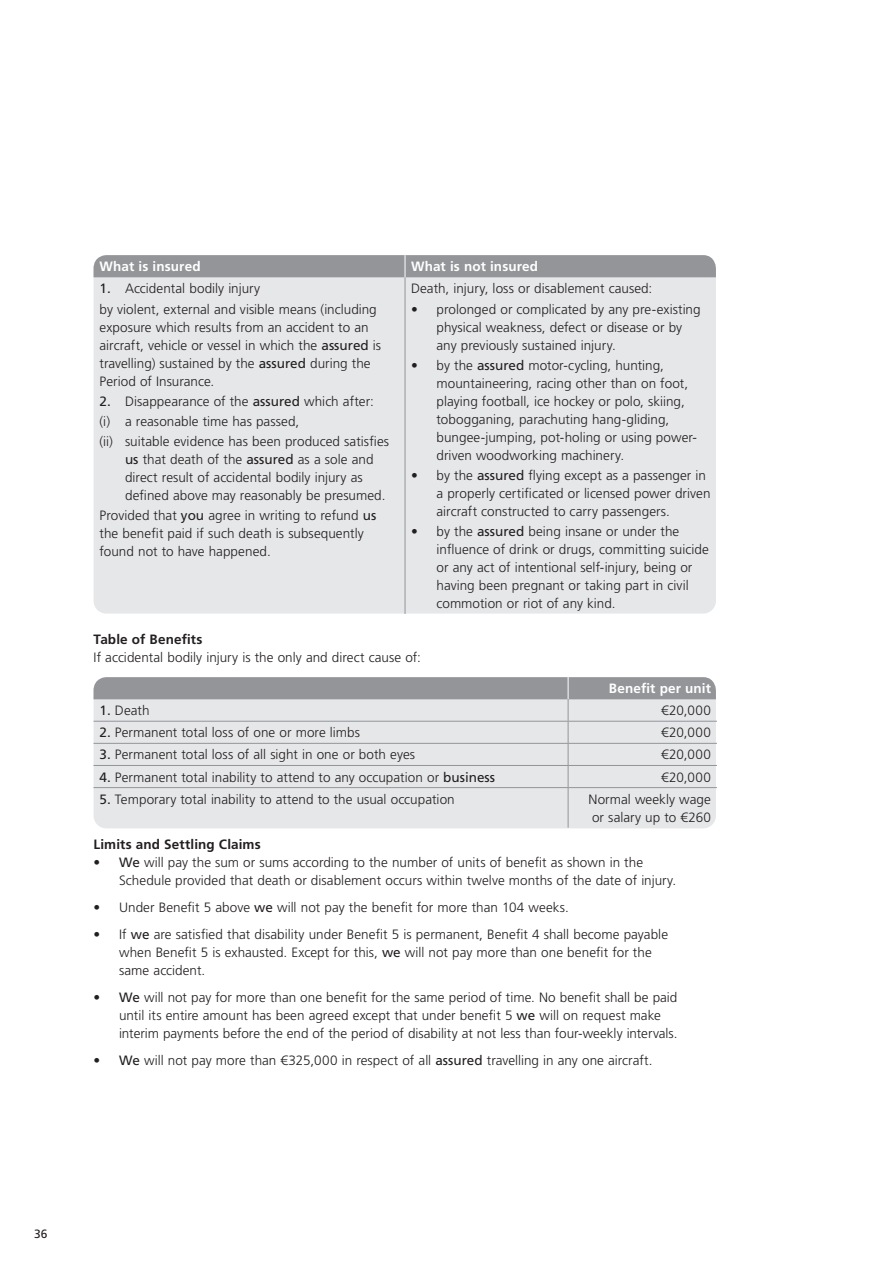
<style>
.page{position:relative;width:893px;height:1263px;background:#fff}
.page>*{position:absolute;margin:0;border:0;box-sizing:border-box;transform-origin:0 0}
.t1{font:300 13.5px/18px "Frutiger LT Std";color:#231f20}
.t2{font:700 13.5px "Frutiger LT Std";letter-spacing:.01em;color:#fff}
.t3{font:700 13.5px "Frutiger LT Std";letter-spacing:.01em;color:#231f20}
.t4{font:12px "Frutiger LT Std";color:#231f20}
.s1{font-weight:400}
</style>
<div class="page">
<div style="left:94px;top:255px;width:622px;height:358px;background:#e6e7e9;border-radius:13px"></div>
<div style="left:94px;top:677px;width:622px;height:151px;background:#e6e7e9;border-radius:13px"></div>
<hr style="left:405px;top:277px;width:1px;height:337px;background:#939598">
<div style="left:94px;top:255px;width:622px;height:22px;background:#939598"></div>
<hr style="left:568px;top:721px;width:149px;height:1px;background:#939598">
<hr style="left:568px;top:743px;width:149px;height:1px;background:#939598">
<hr style="left:568px;top:765px;width:149px;height:1px;background:#939598">
<hr style="left:94px;top:787px;width:474px;height:1px;background:#939598">
<hr style="left:568px;top:787px;width:149px;height:1px;background:#939598">
<hr style="left:568px;top:788px;width:1px;height:40px;background:#939598">
<svg style="left:94px;top:677px;width:622px;height:110px"></svg>
<p class="t2" style="left:100px;top:259px;width:103px">What is insured</p>
<p class="t2" style="left:411px;top:259px;width:129px">What is not insured</p>
<p class="t1" style="left:100px;top:279px;width:279px;line-height:20.1px"><span class="s1">1.</span> Accidental bodily injury<br>by violent, external and visible means (including</p>
<p class="t1" style="left:100px;top:318px;width:283px">exposure which results from an accident to an aircraft, vehicle or vessel in which the <span class="s1">assured</span> is travelling) sustained by the <span class="s1">assured</span> during the Period of Insurance.</p>
<p class="t1" style="left:100px;top:391px;width:291px;line-height:20.1px"><span class="s1">2.</span> Disappearance of the <span class="s1">assured</span> which after:<br>(i) a reasonable time has passed,<br>(ii) suitable evidence has been produced satisfies</p>
<p class="t1" style="left:125px;top:450px;width:262px"><span class="s1">us</span> that death of the <span class="s1">assured</span> as a sole and direct result of accidental bodily injury as defined above may reasonably be presumed.</p>
<p class="t1" style="left:100px;top:507px;width:278px">Provided that <span class="s1">you</span> agree in writing to refund <span class="s1">us </span>the benefit paid if such death is subsequently found not to have happened.</p>
<p class="t1" style="left:411px;top:280px;width:243px">Death, injury, loss or disablement caused:</p>
<p class="t1" style="left:437px;top:300px;width:266px;text-indent:-26px">• prolonged or complicated by any pre-existing physical weakness, defect or disease or by any previously sustained injury.</p>
<p class="t1" style="left:437px;top:356px;width:262px;text-indent:-26px">• by the <span class="s1">assured</span> motor-cycling, hunting, mountaineering, racing other than on foot, playing football, ice hockey or polo, skiing, tobogganing, parachuting hang-gliding, bungee-jumping, pot-holing or using power&shy;driven woodworking machinery.</p>
<p class="t1" style="left:437px;top:466px;width:275px;text-indent:-26px">• by the <span class="s1">assured</span> flying except as a passenger in a properly certificated or licensed power driven aircraft constructed to carry passengers.</p>
<p class="t1" style="left:437px;top:522px;width:274px;text-indent:-26px">• by the <span class="s1">assured</span> being insane or under the influence of drink or drugs, committing suicide or any act of intentional self-injury, being or having been pregnant or taking part in civil commotion or riot of any kind.</p>
<p class="t3" style="left:94px;top:631px;width:110px">Table of Benefits</p>
<p class="t1" style="left:94px;top:648px;width:329px">If accidental bodily injury is the only and direct cause of:</p>
<p class="t2" style="left:609px;top:680px;width:103px">Benefit per unit</p>
<p class="t1" style="left:100px;top:702px;width:52px"><span class="s1">1.</span> Death</p>
<p class="t1" style="left:661px;top:702px;width:51px">€20,000</p>
<p class="t1" style="left:100px;top:724px;width:262px"><span class="s1">2.</span> Permanent total loss of one or more limbs</p>
<p class="t1" style="left:661px;top:724px;width:51px">€20,000</p>
<p class="t1" style="left:100px;top:746px;width:317px"><span class="s1">3.</span> Permanent total loss of all sight in one or both eyes</p>
<p class="t1" style="left:661px;top:746px;width:51px">€20,000</p>
<p class="t1" style="left:100px;top:768px;width:397px"><span class="s1">4.</span> Permanent total inability to attend to any occupation or <span class="s1">business</span></p>
<p class="t1" style="left:661px;top:768px;width:51px">€20,000</p>
<p class="t1" style="left:100px;top:790px;width:357px"><span class="s1">5.</span> Temporary total inability to attend to the usual occupation</p>
<p class="t1" style="left:588px;top:790px;width:124px">Normal weekly wage or salary up to €260</p>
<p class="t3" style="left:94px;top:836px;width:169px">Limits and Settling Claims</p>
<p class="t1" style="left:119px;top:853px;width:559px;text-indent:-26px">• <span class="s1">We</span> will pay the sum or sums according to the number of units of benefit as shown in the<br>Schedule provided that death or disablement occurs within twelve months of the date of injury.</p>
<p class="t1" style="left:94px;top:898px;width:477px">• Under Benefit 5 above <span class="s1">we</span> will not pay the benefit for more than 104 weeks.</p>
<p class="t1" style="left:119px;top:925px;width:550px;text-indent:-26px">• If <span class="s1">we</span> are satisfied that disability under Benefit 5 is permanent, Benefit 4 shall become payable when Benefit 5 is exhausted. Except for this, <span class="s1">we</span> will not pay more than one benefit for the same accident.</p>
<p class="t1" style="left:119px;top:988px;width:560px;text-indent:-26px">• <span class="s1">We</span> will not pay for more than one benefit for the same period of time. No benefit shall be paid until its entire amount has been agreed except that under benefit 5 <span class="s1">we</span> will on request make interim payments before the end of the period of disability at not less than four-weekly intervals.</p>
<p class="t1" style="left:94px;top:1051px;width:560px">• <span class="s1">We</span> will not pay more than €325,000 in respect of all <span class="s1">assured</span> travelling in any one aircraft.</p>
<p class="t4" style="left:34px;top:1227px;width:15px">36</p>
</div>
